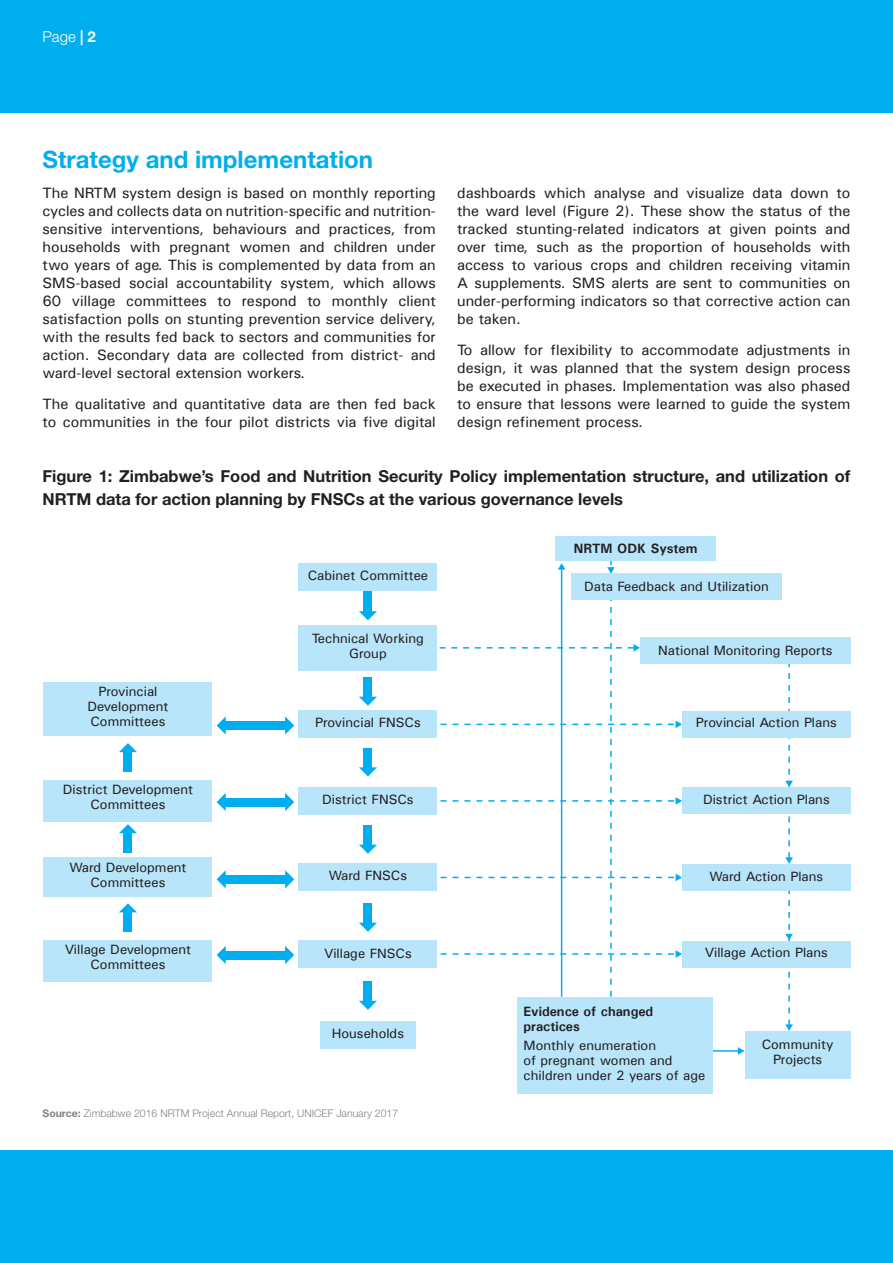
<style>
.page{position:relative;width:893px;height:1263px;background:#fff}
.page>*{position:absolute;margin:0;border:0;box-sizing:border-box;transform-origin:0 0}
.t1{font:700 24px "Helvetica Neue";color:#00aeef}
.t2{font:700 16.5px/22.5px "Helvetica Neue";color:#231f20}
.t3{font:15px/18px "Univers";color:#231f20;text-align:justify}
.t4{font:300 15px "Helvetica Neue";color:#fff}
.t5{font:13.5px/15px "Univers";color:#231f20;text-align:center}
.t6{font:700 13.5px/15px "Univers";color:#231f20}
.t7{font:300 10.5px "Helvetica Neue";color:#808285}
.s1{font-weight:700}
</style>
<div class="page">
<div style="left:0;top:1150px;width:893px;height:113px;background:#00aeef"></div>
<div style="left:0;top:0;width:893px;height:113px;background:#00aeef"></div>
<svg style="left:217px;top:716px;width:9px;height:19px"></svg>
<svg style="left:285px;top:716px;width:9px;height:19px"></svg>
<div style="left:224px;top:721px;width:63px;height:9px;background:#00aeef"></div>
<svg style="left:217px;top:793px;width:9px;height:18px"></svg>
<svg style="left:285px;top:793px;width:9px;height:18px"></svg>
<div style="left:224px;top:798px;width:63px;height:8px;background:#00aeef"></div>
<svg style="left:217px;top:870px;width:9px;height:18px"></svg>
<svg style="left:285px;top:870px;width:9px;height:18px"></svg>
<div style="left:224px;top:875px;width:63px;height:8px;background:#00aeef"></div>
<svg style="left:217px;top:946px;width:9px;height:18px"></svg>
<svg style="left:285px;top:946px;width:9px;height:18px"></svg>
<div style="left:224px;top:951px;width:63px;height:8px;background:#00aeef"></div>
<svg style="left:119px;top:903px;width:18px;height:9px"></svg>
<div style="left:124px;top:910px;width:8px;height:22px;background:#00aeef"></div>
<svg style="left:119px;top:824px;width:18px;height:9px"></svg>
<div style="left:124px;top:831px;width:8px;height:22px;background:#00aeef"></div>
<svg style="left:119px;top:743px;width:18px;height:9px"></svg>
<div style="left:124px;top:750px;width:8px;height:22px;background:#00aeef"></div>
<svg style="left:359px;top:611px;width:18px;height:9px"></svg>
<div style="left:364px;top:592px;width:8px;height:21px;background:#00aeef"></div>
<svg style="left:738px;top:1047px;width:6px;height:8px"></svg>
<svg style="left:359px;top:697px;width:18px;height:9px"></svg>
<div style="left:364px;top:677px;width:8px;height:22px;background:#00aeef"></div>
<svg style="left:359px;top:767px;width:18px;height:9px"></svg>
<div style="left:364px;top:748px;width:8px;height:21px;background:#00aeef"></div>
<svg style="left:359px;top:845px;width:18px;height:9px"></svg>
<div style="left:364px;top:825px;width:8px;height:21px;background:#00aeef"></div>
<svg style="left:359px;top:923px;width:18px;height:9px"></svg>
<div style="left:364px;top:903px;width:8px;height:22px;background:#00aeef"></div>
<svg style="left:359px;top:1001px;width:18px;height:9px"></svg>
<div style="left:364px;top:981px;width:8px;height:22px;background:#00aeef"></div>
<svg style="left:393px;top:560px;width:289px;height:437px"></svg>
<svg style="left:785px;top:664px;width:8px;height:367px"></svg>
<hr style="left:707px;top:1050px;width:32px;height:2px;background:#00aeef">
<div style="left:555px;top:536px;width:161px;height:24px;background:#b9e5fa"></div>
<div style="left:640px;top:637px;width:210px;height:27px;background:#b9e5fa"></div>
<div style="left:682px;top:788px;width:168px;height:26px;background:#b9e5fa"></div>
<div style="left:682px;top:864px;width:168px;height:27px;background:#b9e5fa"></div>
<div style="left:682px;top:941px;width:168px;height:26px;background:#b9e5fa"></div>
<div style="left:320px;top:1021px;width:96px;height:28px;background:#b9e5fa"></div>
<div style="left:299px;top:940px;width:138px;height:28px;background:#b9e5fa"></div>
<div style="left:299px;top:863px;width:138px;height:28px;background:#b9e5fa"></div>
<div style="left:299px;top:787px;width:138px;height:28px;background:#b9e5fa"></div>
<div style="left:299px;top:710px;width:138px;height:28px;background:#b9e5fa"></div>
<div style="left:299px;top:563px;width:138px;height:27px;background:#b9e5fa"></div>
<div style="left:299px;top:625px;width:138px;height:45px;background:#b9e5fa"></div>
<div style="left:44px;top:682px;width:168px;height:54px;background:#b9e5fa"></div>
<div style="left:44px;top:780px;width:168px;height:41px;background:#b9e5fa"></div>
<div style="left:44px;top:857px;width:168px;height:40px;background:#b9e5fa"></div>
<div style="left:44px;top:940px;width:168px;height:41px;background:#b9e5fa"></div>
<div style="left:745px;top:1031px;width:105px;height:47px;background:#b9e5fa"></div>
<div style="left:517px;top:997px;width:196px;height:97px;background:#b9e5fa"></div>
<div style="left:571px;top:574px;width:211px;height:26px;background:#b9e5fa"></div>
<div style="left:682px;top:711px;width:168px;height:27px;background:#b9e5fa"></div>
<p class="t4" style="left:43px;top:27px;width:55px">Page <span class="s1">| 2</span></p>
<h1 class="t1" style="left:43px;top:144px;width:332px">Strategy and implementation</h1>
<p class="t3" style="left:43px;top:184px;width:395px">The NRTM system design is based on monthly reporting cycles and collects data on nutrition-specific and nutrition&shy;sensitive interventions, behaviours and practices, from households with pregnant women and children under two years of age. This is complemented by data from an SMS-based social accountability system, which allows 60 village committees to respond to monthly client satisfaction polls on stunting prevention service delivery, with the results fed back to sectors and communities for action. Secondary data are collected from district- and ward-level sectoral extension workers.</p>
<p class="t3" style="left:43px;top:395px;width:395px">The qualitative and quantitative data are then fed back to communities in the four pilot districts via five digital</p>
<p class="t3" style="left:457px;top:184px;width:395px">dashboards which analyse and visualize data down to the ward level (Figure 2). These show the status of the tracked stunting-related indicators at given points and over time, such as the proportion of households with access to various crops and children receiving vitamin A supplements. SMS alerts are sent to communities on under-performing indicators so that corrective action can be taken.</p>
<p class="t3" style="left:457px;top:341px;width:395px">To allow for flexibility to accommodate adjustments in design, it was planned that the system design process be executed in phases. Implementation was also phased to ensure that lessons were learned to guide the system design refinement process.</p>
<p class="t2" style="left:43px;top:464px;width:809px">Figure 1: Zimbabwe’s Food and Nutrition Security Policy implementation structure, and utilization of<br>NRTM data for action planning by FNSCs at the various governance levels</p>
<p class="t5" style="left:308px;top:567px;width:122px">Cabinet Committee</p>
<p class="t5" style="left:88px;top:684px;width:82px">Provincial<br>Development<br>Committees</p>
<p class="t5" style="left:63px;top:782px;width:132px">District Development<br>Committees</p>
<p class="t5" style="left:69px;top:859px;width:119px">Ward Development<br>Committees</p>
<p class="t5" style="left:65px;top:942px;width:128px">Village Development<br>Committees</p>
<p class="t5" style="left:312px;top:631px;width:114px">Technical Working<br>Group</p>
<p class="t5" style="left:315px;top:715px;width:107px">Provincial FNSCs</p>
<p class="t5" style="left:322px;top:791px;width:93px">District FNSCs</p>
<p class="t5" style="left:329px;top:868px;width:80px">Ward FNSCs</p>
<p class="t5" style="left:324px;top:945px;width:89px">Village FNSCs</p>
<p class="t5" style="left:332px;top:1026px;width:74px">Households</p>
<p class="t7" style="left:43px;top:1107px;width:357px"><span class="s1">Source:</span> Zimbabwe 2016 NRTM Project Annual Report, UNICEF January 2017</p>
<p class="t6" style="left:574px;top:540px;width:125px">NRTM ODK System</p>
<p class="t5" style="left:584px;top:578px;width:186px">Data Feedback and Utilization</p>
<p class="t5" style="left:658px;top:643px;width:176px">National Monitoring Reports</p>
<p class="t5" style="left:696px;top:715px;width:142px">Provincial Action Plans</p>
<p class="t5" style="left:703px;top:792px;width:128px">District Action Plans</p>
<p class="t5" style="left:709px;top:868px;width:115px">Ward Action Plans</p>
<p class="t5" style="left:705px;top:944px;width:125px">Village Action Plans</p>
<p class="t6" style="left:524px;top:1003px;width:131px">Evidence of changed practices</p>
<p class="t5" style="left:524px;top:1037px;width:183px;text-align:left">Monthly enumeration<br>of pregnant women and children under 2 years of age</p>
<p class="t5" style="left:762px;top:1036px;width:73px">Community<br>Projects</p>
</div>
